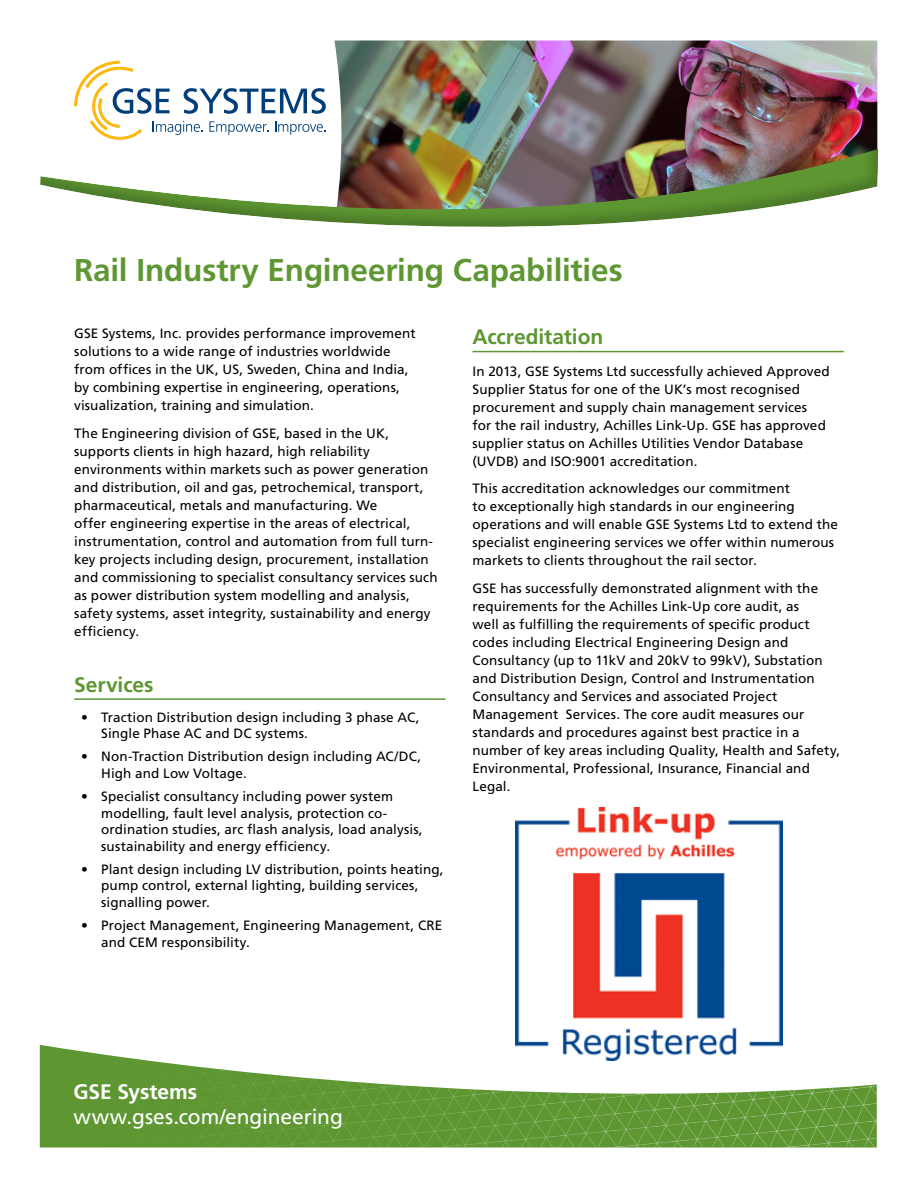
<style>
.page{position:relative;width:918px;height:1188px;background:#fff}
.page>*{position:absolute;margin:0;border:0;box-sizing:border-box;transform-origin:0 0}
.t1{font:700 31.5px "Frutiger LT Pro";letter-spacing:-.005em;color:#5e9732}
.t2{font:21px "Frutiger LT Pro";letter-spacing:-.005em;color:#fff}
.t3{font:700 21px "Frutiger LT Pro";letter-spacing:-.005em;color:#5e9732}
.t4{font:700 21px "Frutiger LT Pro";letter-spacing:-.005em;color:#fff}
.t5{font:13.5px/18px "Frutiger LT Pro";letter-spacing:.005em;color:#000}
</style>
<div class="page">
<img style="left:334px;top:40px;width:543px;height:49px">
<img style="left:40px;top:89px;width:839px;height:138px">
<svg style="left:74px;top:61px;width:252px;height:79px"></svg>
<img style="left:40px;top:1045px;width:837px;height:103px">
<hr style="left:74px;top:698px;width:372px;height:2px;background:#5e9732">
<hr style="left:472px;top:351px;width:372px;height:1px;background:#5e9732">
<img style="left:515px;top:808px;width:268px;height:253px">
<h1 class="t1" style="left:74px;top:251px;width:550px">Rail Industry Engineering Capabilities</h1>
<p class="t5" style="left:74px;top:325px;width:343px">GSE Systems, Inc. provides performance improvement solutions to a wide range of industries worldwide from offices in the UK, US, Sweden, China and India, by combining expertise in engineering, operations, visualization, training and simulation.</p>
<p class="t5" style="left:74px;top:425px;width:365px">The Engineering division of GSE, based in the UK, supports clients in high hazard, high reliability environments within markets such as power generation and distribution, oil and gas, petrochemical, transport, pharmaceutical, metals and manufacturing. We<br>offer engineering expertise in the areas of electrical, instrumentation, control and automation from full turn&shy;key projects including design, procurement, installation and commissioning to specialist consultancy services such as power distribution system modelling and analysis, safety systems, asset integrity, sustainability and energy efficiency.</p>
<h2 class="t3" style="left:74px;top:672px;width:81px">Services</h2>
<p class="t5" style="left:101px;top:709px;width:320px;line-height:16.5px;text-indent:-20px">• Traction Distribution design including 3 phase AC,<br>Single Phase AC and DC systems.</p>
<p class="t5" style="left:101px;top:749px;width:322px;line-height:16.5px;text-indent:-20px">• Non-Traction Distribution design including AC/DC,<br>High and Low Voltage.</p>
<p class="t5" style="left:101px;top:788px;width:323px;line-height:16.5px;text-indent:-20px">• Specialist consultancy including power system modelling, fault level analysis, protection co&shy;ordination studies, arc flash analysis, load analysis, sustainability and energy efficiency.</p>
<p class="t5" style="left:101px;top:861px;width:344px;line-height:16.5px;text-indent:-20px">• Plant design including LV distribution, points heating, pump control, external lighting, building services, signalling power.</p>
<p class="t5" style="left:101px;top:917px;width:343px;line-height:16.5px;text-indent:-20px">• Project Management, Engineering Management, CRE and CEM responsibility.</p>
<h2 class="t3" style="left:472px;top:324px;width:132px">Accreditation</h2>
<p class="t5" style="left:472px;top:362px;width:359px">In 2013, GSE Systems Ltd successfully achieved Approved Supplier Status for one of the UK’s most recognised procurement and supply chain management services<br>for the rail industry, Achilles Link-Up. GSE has approved supplier status on Achilles Utilities Vendor Database (UVDB) and ISO:9001 accreditation.</p>
<p class="t5" style="left:472px;top:480px;width:367px">This accreditation acknowledges our commitment<br>to exceptionally high standards in our engineering operations and will enable GSE Systems Ltd to extend the specialist engineering services we offer within numerous markets to clients throughout the rail sector.</p>
<p class="t5" style="left:472px;top:579px;width:369px">GSE has successfully demonstrated alignment with the requirements for the Achilles Link-Up core audit, as<br>well as fulfilling the requirements of specific product codes including Electrical Engineering Design and Consultancy (up to 11kV and 20kV to 99kV), Substation and Distribution Design, Control and Instrumentation Consultancy and Services and associated Project Management Services. The core audit measures our standards and procedures against best practice in a number of key areas including Quality, Health and Safety, Environmental, Professional, Insurance, Financial and Legal.</p>
<h2 class="t4" style="left:74px;top:1080px;width:125px">GSE Systems</h2>
<h2 class="t2" style="left:74px;top:1105px;width:271px">www.gses.com/engineering</h2>
</div>
